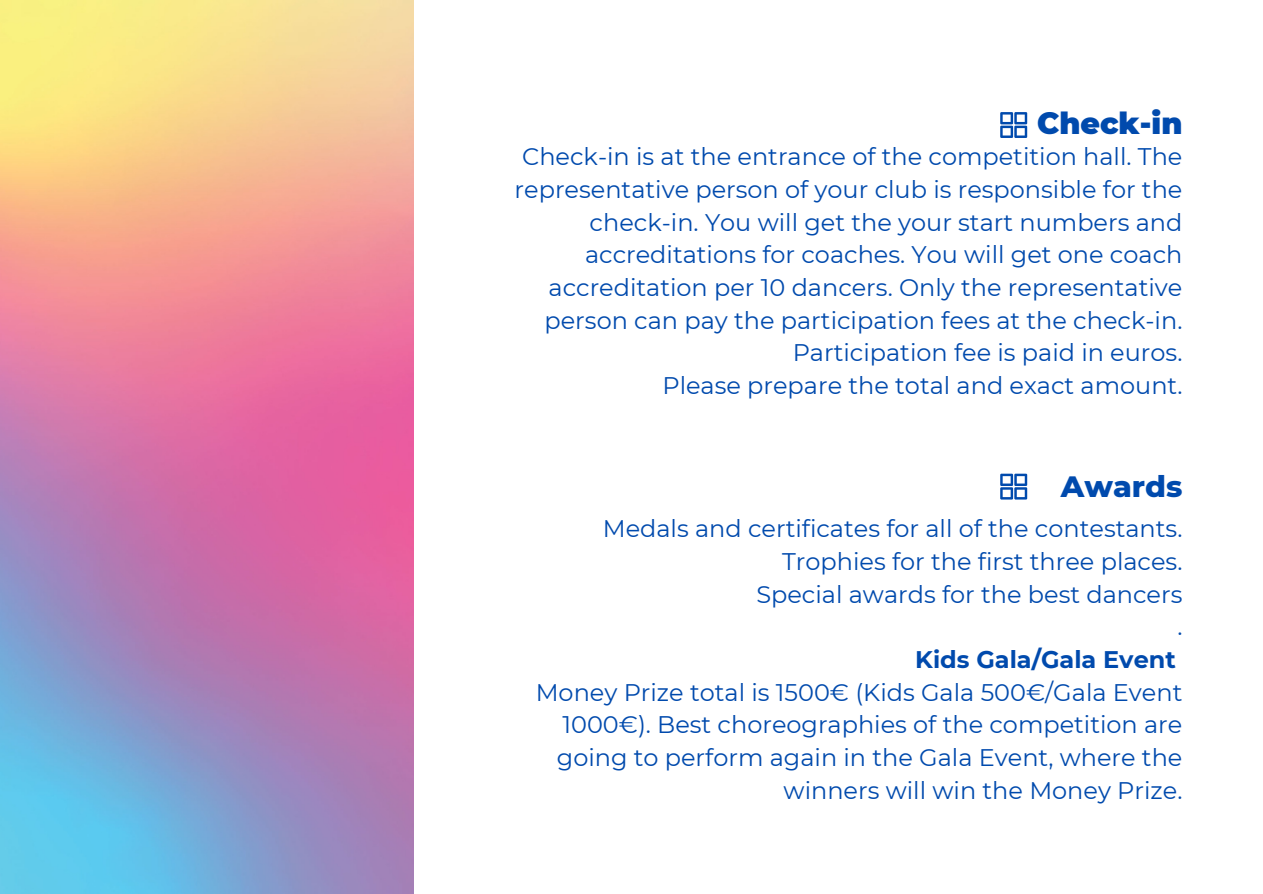
<style>
.page{position:relative;width:1263px;height:894px;background:#fff}
.page>*{position:absolute;margin:0;border:0;box-sizing:border-box;transform-origin:0 0}
.t1{font:900 30px "Montserrat";color:#004aad}
.t2{font:800 30px "Montserrat";color:#004aad}
.t3{font:24px/32.5px "Montserrat";color:#004aad;text-align:right}
.t4{font:700 24px "Montserrat";color:#004aad}
</style>
<div class="page">
<svg style="left:1000px;top:112px;width:27px;height:26px"></svg>
<svg style="left:1000px;top:473px;width:27px;height:26px"></svg>
<img style="left:0;top:0;width:413px;height:893px">
<p class="t1" style="left:1037px;top:105px;width:147px">Check-in</p>
<p class="t3" style="left:515px;top:140px;width:669px">Check-in is at the entrance of the competition hall. The representative person of your club is responsible for the check-in. You will get the your start numbers and accreditations for coaches. You will get one coach accreditation per 10 dancers. Only the representative person can pay the participation fees at the check-in.<br>Participation fee is paid in euros.<br>Please prepare the total and exact amount.</p>
<p class="t2" style="left:1061px;top:468px;width:123px">Awards</p>
<p class="t3" style="left:603px;top:512px;width:581px">Medals and certificates for all of the contestants.<br>Trophies for the first three places.<br>Special awards for the best dancers<br>.</p>
<p class="t4" style="left:915px;top:644px;width:262px">Kids Gala/Gala Event</p>
<p class="t3" style="left:536px;top:675px;width:648px">Money Prize total is 1500€ (Kids Gala 500€/Gala Event 1000€). Best choreographies of the competition are going to perform again in the Gala Event, where the winners will win the Money Prize.</p>
</div>
